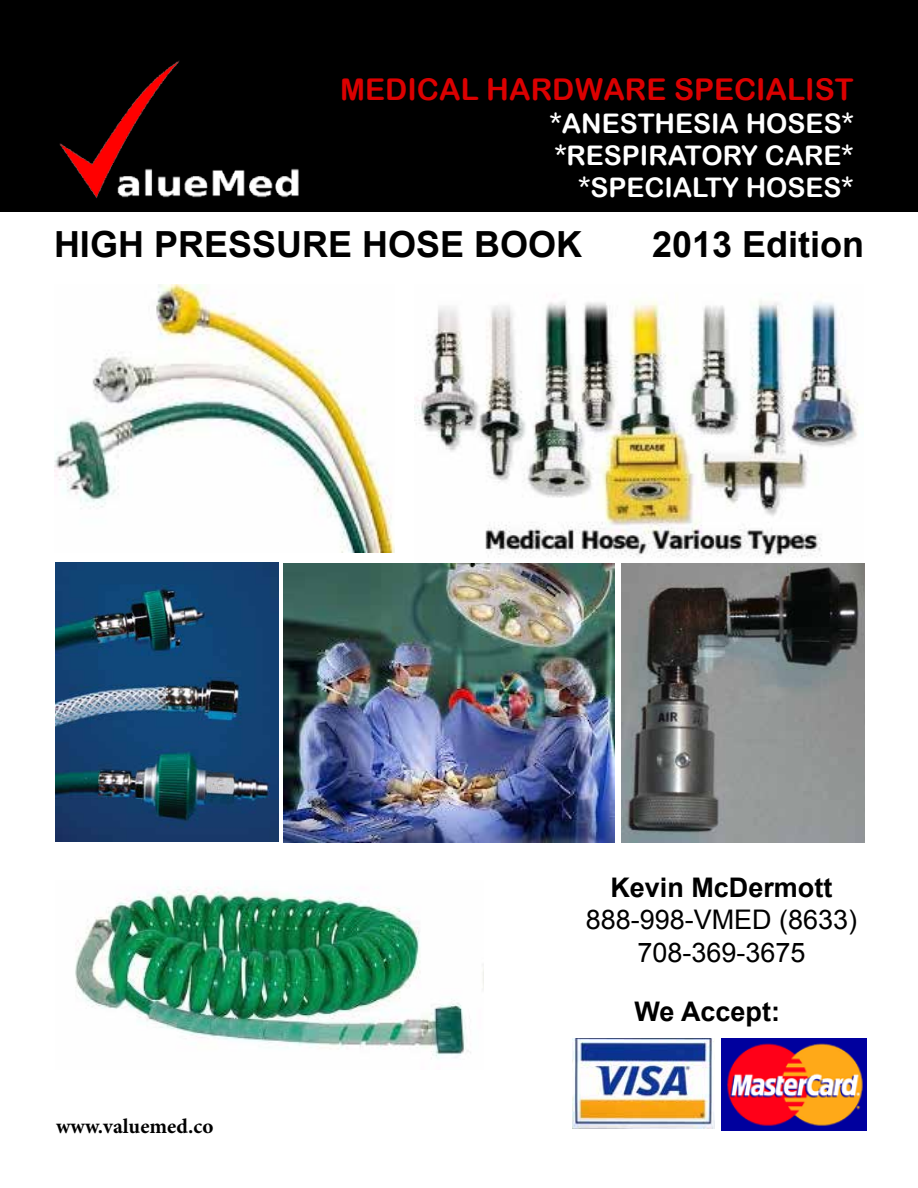
<style>
.page{position:relative;width:918px;height:1188px;background:#fff}
.page>*{position:absolute;margin:0;border:0;box-sizing:border-box;transform-origin:0 0}
.t1{font:700 36px "Arial";color:#000}
.t2{font:30px "Arial Rounded MT Bold";color:#db0000}
.t3{font:27px/32.4px "Arial Rounded MT Bold";color:#fff;text-align:right}
.t4{font:27px/32.4px "Arial";color:#000;text-align:center}
.t5{font:700 27px "Arial";color:#000}
.t6{font:700 21px "Minion Pro";letter-spacing:.005em;color:#000}
</style>
<div class="page">
<div style="left:0;top:0;width:918px;height:212px;background:#000"></div>
<img style="left:59px;top:60px;width:240px;height:138px">
<img style="left:414px;top:300px;width:450px;height:264px">
<img style="left:54px;top:285px;width:340px;height:268px">
<img style="left:283px;top:564px;width:332px;height:278px">
<img style="left:621px;top:564px;width:243px;height:279px">
<img style="left:55px;top:562px;width:224px;height:279px">
<img style="left:75px;top:886px;width:408px;height:173px">
<img style="left:572px;top:1038px;width:142px;height:90px">
<img style="left:721px;top:1038px;width:145px;height:92px">
<p class="t2" style="left:340px;top:72px;width:515px">MEDICAL HARDWARE SPECIALIST</p>
<p class="t3" style="left:550px;top:106px;width:305px">*ANESTHESIA HOSES* *RESPIRATORY CARE* *SPECIALTY HOSES*</p>
<h1 class="t1" style="left:54px;top:220px;width:530px">HIGH PRESSURE HOSE BOOK</h1>
<h1 class="t1" style="left:652px;top:220px;width:214px">2013 Edition</h1>
<p class="t5" style="left:610px;top:869px;width:224px">Kevin McDermott</p>
<p class="t4" style="left:586px;top:904px;width:273px">888-998-VMED (8633)<br>708-369-3675</p>
<p class="t6" style="left:56px;top:1112px;width:159px">www.valuemed.co</p>
<p class="t5" style="left:635px;top:994px;width:147px">We Accept:</p>
</div>
